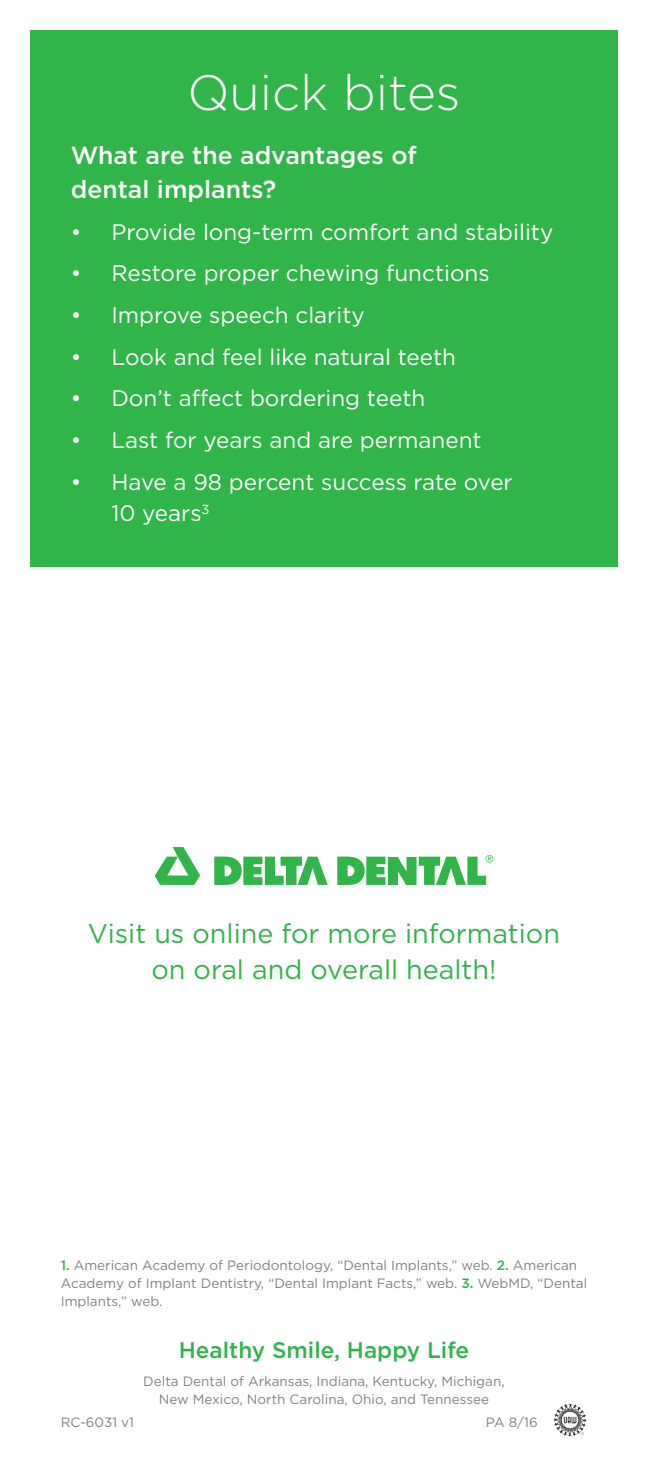
<style>
.page{position:relative;width:648px;height:1458px;background:#fff}
.page>*{position:absolute;margin:0;border:0;box-sizing:border-box;transform-origin:0 0}
.t1{font:300 49.5px "Gotham";color:#fff}
.t2{font:27px/36px "Gotham";color:#31b44a;text-align:center}
.t3{font:500 24.75px/33.8px "Gotham";color:#fff}
.t4{font:22.5px/31.5px "Gotham";color:#fff}
.t5{font:500 22.5px "Gotham";color:#31b44a}
.t6{font:13.5px/18px "Gotham";color:#808285}
.s1{font-weight:500;color:#31b44a}
</style>
<div class="page">
<div style="left:30px;top:30px;width:588px;height:537px;background:#31b44a"></div>
<img style="left:553px;top:1404px;width:34px;height:33px">
<svg style="left:155px;top:847px;width:45px;height:38px"></svg>
<svg style="left:214px;top:856px;width:114px;height:29px"></svg>
<svg style="left:337px;top:855px;width:156px;height:30px"></svg>
<h1 class="t1" style="left:187px;top:62px;width:275px">Quick bites</h1>
<h3 class="t3" style="left:71px;top:139px;width:348px">What are the advantages of dental implants?</h3>
<h3 class="t4" style="left:71px;top:216px;width:484px">• Provide long-term comfort and stability</h3>
<h3 class="t4" style="left:71px;top:257px;width:420px">• Restore proper chewing functions</h3>
<h3 class="t4" style="left:71px;top:299px;width:295px">• Improve speech clarity</h3>
<h3 class="t4" style="left:71px;top:341px;width:387px">• Look and feel like natural teeth</h3>
<h3 class="t4" style="left:71px;top:382px;width:356px">• Don’t affect bordering teeth</h3>
<h3 class="t4" style="left:71px;top:424px;width:412px">• Last for years and are permanent</h3>
<h3 class="t4" style="left:111px;top:465px;width:403px;text-indent:-40px">• Have a 98 percent success rate over<br>10 years<sup>3</sup></h3>
<h2 class="t2" style="left:88px;top:915px;width:474px">Visit us online for more information on oral and overall health!</h2>
<p class="t6" style="left:61px;top:1256px;width:528px"><span class="s1">1.</span> American Academy of Periodontology, “Dental Implants,” web. <span class="s1">2.</span> American<br>Academy of Implant Dentistry, “Dental Implant Facts,” web. <span class="s1">3.</span> WebMD, “Dental<br>Implants,” web.</p>
<h3 class="t5" style="left:179px;top:1335px;width:292px">Healthy Smile, Happy Life</h3>
<p class="t6" style="left:143px;top:1372px;width:363px;text-align:center">Delta Dental of Arkansas, Indiana, Kentucky, Michigan,<br>New Mexico, North Carolina, Ohio, and Tennessee</p>
<p class="t6" style="left:61px;top:1413px;width:75px">RC-6031 v1</p>
<p class="t6" style="left:486px;top:1413px;width:53px">PA 8/16</p>
</div>
